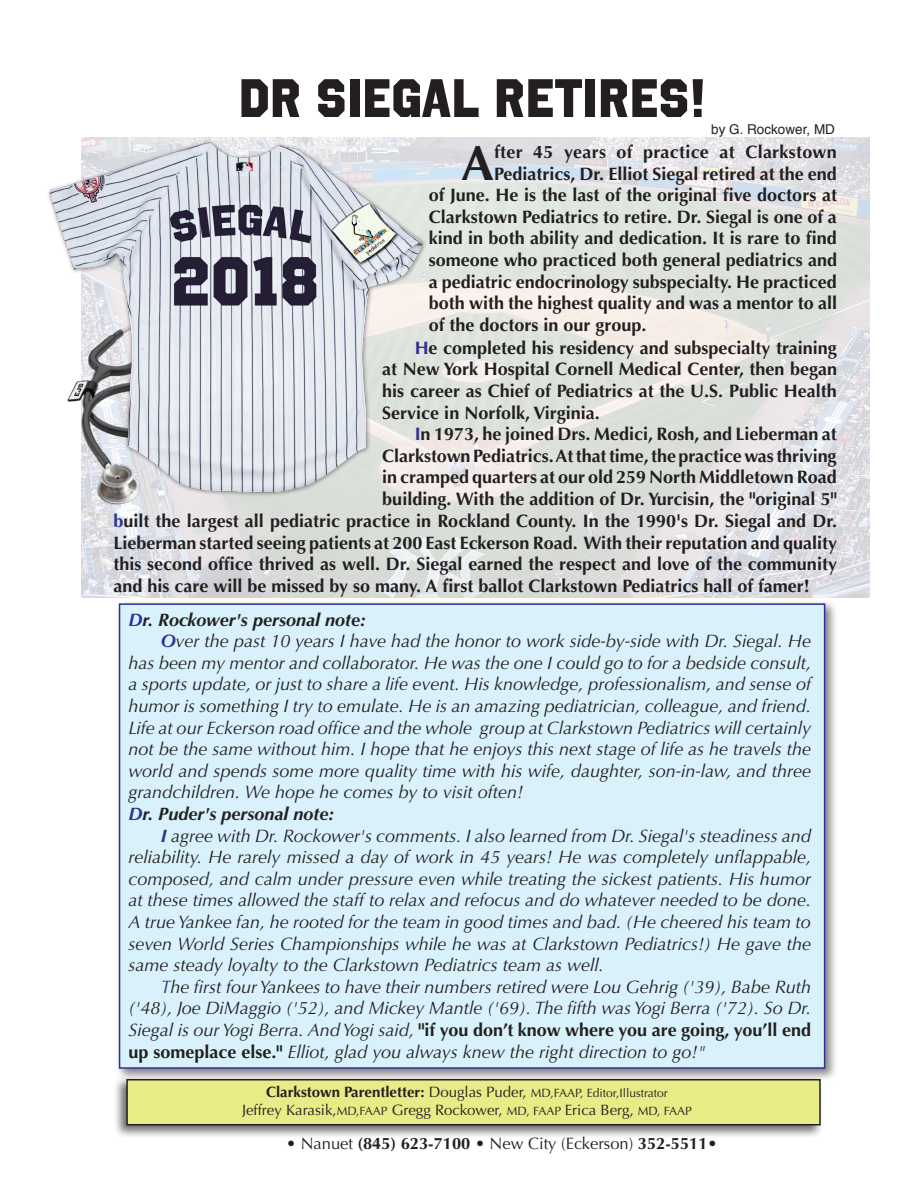
<style>
.page{position:relative;width:918px;height:1188px;background:#fff}
.page>*{position:absolute;margin:0;border:0;box-sizing:border-box;transform-origin:0 0}
.Parentletter_Headlin{font:54px "Octin College Hv";color:#231f20}
.Paragraph1Parentlett{font:700 49.5px "Optima";color:#231f20}
.Paragraph2Parentlett{font:italic 18px/21.6px "Optima";color:#231f20;text-align:justify}
.Paragraph2Parentlett-2{font:700 18px/21.6px "Optima";color:#231f20;text-align:justify}
.Paragraph1Parentlett-2{font:700 18px "Optima";color:#231f20}
.Paragraph2Parentlett-3{font:italic 700 18px "Optima";color:#231f20}
.Paragraph2Parentlett-4{font:16.5px "Optima";color:#231f20}
.t1{font:15px "Optima";color:#231f20}
.Parentletter_Bylines{font:13.5px "Helvetica";color:#231f20}
.t2{font:12px "Optima";color:#231f20}
.s1{color:#2e3092}
.s2{font-weight:700;color:#2e3092}
.s3{font-weight:700;font-style:normal}
.s4{font-weight:700;font-size:15px}
.s5{font-size:15px}
.s6{font-size:12px}
.s7{font-weight:700}
</style>
<div class="page">
<img style="left:81px;top:138px;width:788px;height:460px">
<img style="left:81px;top:501px;width:127px;height:7px">
<img style="left:48px;top:137px;width:383px;height:364px">
<div style="left:115px;top:600px;width:723px;height:481px;background:#231f20;opacity:.56"></div>
<div style="left:119px;top:603px;width:706px;height:466px;background:#d8f1fb;border:2px solid #2e3092"></div>
<div style="left:113px;top:1076px;width:711px;height:62px;background:#231f20;opacity:.67"></div>
<div style="left:127px;top:1080px;width:693px;height:45px;background:#e9eb86"></div>
<div style="left:126px;top:1079px;width:695px;height:46px;border:2px solid #231f20"></div>
<p class="Parentletter_Headlin" style="left:239px;top:67px;width:469px">DR SIEGAL RETIRES!</p>
<p class="Paragraph1Parentlett" style="left:461px;top:134px;width:35px">A</p>
<p class="Paragraph1Parentlett-2" style="left:494px;top:141px;width:344px">fter 45 years of practice at Clarkstown</p>
<p class="Parentletter_Bylines" style="left:711px;top:119px;width:125px">by G. Rockower, MD</p>
<p class="Paragraph1Parentlett-2" style="left:494px;top:163px;width:344px">Pediatrics, Dr. Elliot Siegal retired at the end</p>
<p class="Paragraph1Parentlett-2" style="left:429px;top:185px;width:410px">of June. He is the last of the original five doctors at</p>
<p class="Paragraph1Parentlett-2" style="left:429px;top:206px;width:410px">Clarkstown Pediatrics to retire. Dr. Siegal is one of a</p>
<p class="Paragraph1Parentlett-2" style="left:429px;top:228px;width:410px">kind in both ability and dedication. It is rare to find</p>
<p class="Paragraph1Parentlett-2" style="left:429px;top:249px;width:410px">someone who practiced both general pediatrics and</p>
<p class="Paragraph1Parentlett-2" style="left:429px;top:271px;width:410px">a pediatric endocrinology subspecialty. He practiced</p>
<p class="Paragraph1Parentlett-2" style="left:429px;top:293px;width:410px">both with the highest quality and was a mentor to all</p>
<p class="Paragraph1Parentlett-2" style="left:429px;top:314px;width:219px">of the doctors in our group.</p>
<p class="Paragraph2Parentlett-2" style="left:382px;top:337px;width:456px;text-indent:32px"><span class="s1">H</span>e completed his residency and subspecialty training at New York Hospital Cornell Medical Center, then began his career as Chief of Pediatrics at the U.S. Public Health Service in Norfolk, Virginia.</p>
<p class="Paragraph2Parentlett-2" style="left:382px;top:424px;width:456px;text-indent:32px"><span class="s1">I</span>n 1973, he joined Drs. Medici, Rosh, and Lieberman at Clarkstown Pediatrics. At that time, the practice was thriving in cramped quarters at our old 259 North Middletown Road building. With the addition of Dr. Yurcisin, the "original 5"</p>
<p class="Paragraph2Parentlett-2" style="left:113px;top:510px;width:725px"><span class="s1">b</span>uilt the largest all pediatric practice in Rockland County. In the 1990's Dr. Siegal and Dr.<br>Lieberman started seeing patients at 200 East Eckerson Road. With their reputation and quality this second office thrived as well. Dr. Siegal earned the respect and love of the community and his care will be missed by so many. A first ballot Clarkstown Pediatrics hall of famer!</p>
<p class="Paragraph2Parentlett-3" style="left:129px;top:609px;width:239px"><span class="s1">D</span>r. Rockower's personal note:</p>
<p class="Paragraph2Parentlett" style="left:129px;top:630px;width:684px;text-indent:32px"><span class="s2">O</span>ver the past 10 years I have had the honor to work side-by-side with Dr. Siegal. He has been my mentor and collaborator. He was the one I could go to for a bedside consult, a sports update, or just to share a life event. His knowledge, professionalism, and sense of humor is something I try to emulate. He is an amazing pediatrician, colleague, and friend.<br>Life at our Eckerson road office and the whole group at Clarkstown Pediatrics will certainly not be the same without him. I hope that he enjoys this next stage of life as he travels the world and spends some more quality time with his wife, daughter, son-in-law, and three grandchildren. We hope he comes by to visit often!</p>
<p class="Paragraph2Parentlett-3" style="left:129px;top:803px;width:208px"><span class="s1">D</span>r. Puder's personal note:</p>
<p class="Paragraph2Parentlett" style="left:129px;top:825px;width:684px;text-indent:32px"><span class="s2">I</span> agree with Dr. Rockower's comments. I also learned from Dr. Siegal's steadiness and reliability. He rarely missed a day of work in 45 years! He was completely unflappable, composed, and calm under pressure even while treating the sickest patients. His humor at these times allowed the staff to relax and refocus and do whatever needed to be done.<br>A true Yankee fan, he rooted for the team in good times and bad. (He cheered his team to seven World Series Championships while he was at Clarkstown Pediatrics!) He gave the same steady loyalty to the Clarkstown Pediatrics team as well.</p>
<p class="Paragraph2Parentlett" style="left:129px;top:976px;width:684px;text-indent:32px"><span class="s1">T</span>he first four Yankees to have their numbers retired were Lou Gehrig ('39), Babe Ruth ('48), Joe DiMaggio ('52), and Mickey Mantle ('69). The fifth was Yogi Berra ('72). So Dr.<br>Siegal is our Yogi Berra. And Yogi said, <span class="s3">"if you don’t know where you are going, you’ll end up someplace else."</span> Elliot, glad you always knew the right direction to go!"</p>
<p class="t2" style="left:266px;top:1086px;width:403px"><span class="s4">Clarkstown Parentletter:</span> <span class="s5">Douglas Puder,</span> MD,FAAP, Editor,Illustrator</p>
<p class="t1" style="left:242px;top:1101px;width:451px">Jeffrey Karasik,<span class="s6">MD,FAAP</span> Gregg Rockower, <span class="s6">MD, FAAP</span> Erica Berg, <span class="s6">MD, FAAP</span></p>
<p class="Paragraph2Parentlett-4" style="left:286px;top:1134px;width:433px">• Nanuet <span class="s7">(845) 623-7100</span> • New City (Eckerson) <span class="s7">352-5511</span>•</p>
</div>
